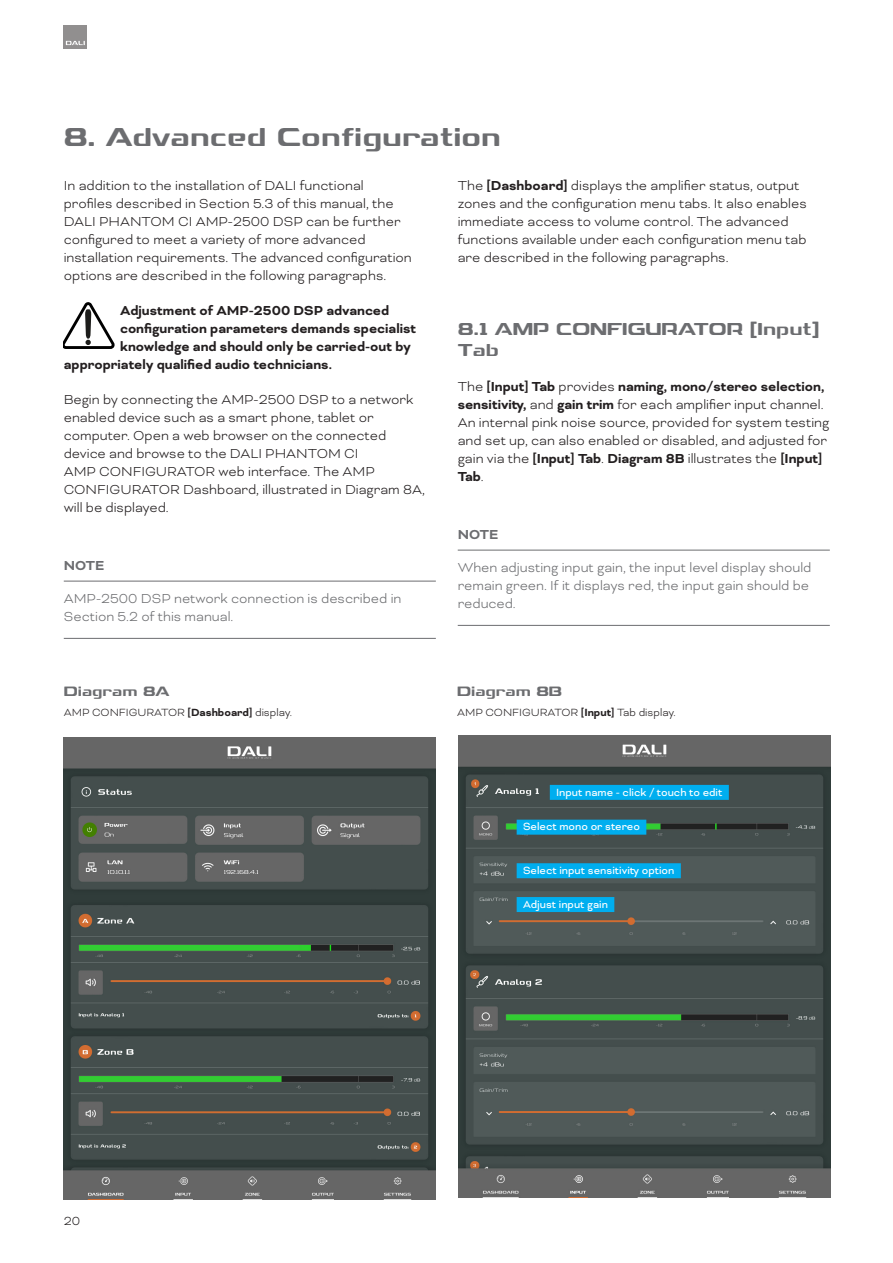
<style>
.page{position:relative;width:893px;height:1263px;background:#fff}
.page>*{position:absolute;margin:0;border:0;box-sizing:border-box;transform-origin:0 0}
._1_Heading_Style{font:700 31.5px "Dali Font 2";color:#6c6d70}
._2_Heading_Style{font:700 21px/21px "Dali Font 2";color:#6c6d70}
.DIAGRAM_Header_Level_1{font:700 16.5px "Dali Font 2";color:#6c6d70}
.Body{font:300 15px/18px "Bicyclette";color:#231f20}
.Note_Body{font:300 15px/18px "Bicyclette";color:#6c6d70}
.Body-2{font:700 15px "Bicyclette";color:#231f20}
.Note_Heading{font:700 15px "Bicyclette";color:#6c6d70}
.t1{font:300 13.5px "Bicyclette";color:#231f20}
.Blue_Diag_Label{font:12px "Bicyclette";color:#fff}
.DIAGRAM_Body{font:300 12px "Bicyclette";color:#231f20}
.s1{font-weight:700}
</style>
<div class="page">
<hr style="left:458px;top:550px;width:372px;height:1px;background:#6c6d70">
<hr style="left:458px;top:625px;width:372px;height:1px;background:#6c6d70">
<img style="left:458px;top:735px;width:372px;height:462px">
<div style="left:550px;top:785px;width:179px;height:15px;background:#00aeef"></div>
<div style="left:517px;top:897px;width:97px;height:15px;background:#00aeef"></div>
<div style="left:517px;top:820px;width:129px;height:15px;background:#00aeef"></div>
<div style="left:517px;top:863px;width:164px;height:15px;background:#00aeef"></div>
<img style="left:64px;top:737px;width:372px;height:462px">
<hr style="left:64px;top:581px;width:372px;height:1px;background:#6c6d70">
<hr style="left:64px;top:638px;width:372px;height:1px;background:#6c6d70">
<svg style="left:64px;top:302px;width:51px;height:47px"></svg>
<div style="left:64px;top:26px;width:23px;height:23px;background:#918f8f"></div>
<svg style="left:66px;top:41px;width:19px;height:4px"></svg>
<p class="_1_Heading_Style" style="left:64px;top:120px;width:439px">8. Advanced Configuration</p>
<p class="Body" style="left:458px;top:176px;width:351px">The <span class="s1">[Dashboard]</span> displays the amplifier status, output zones and the configuration menu tabs. It also enables immediate access to volume control. The advanced functions available under each configuration menu tab are described in the following paragraphs.</p>
<p class="Body" style="left:64px;top:176px;width:350px">In addition to the installation of DALI functional profiles described in Section 5.3 of this manual, the DALI PHANTOM CI AMP-2500 DSP can be further configured to meet a variety of more advanced installation requirements. The advanced configuration options are described in the following paragraphs.</p>
<p class="Body-2" style="left:120px;top:302px;width:270px">Adjustment of AMP-2500 DSP advanced</p>
<p class="Body-2" style="left:120px;top:320px;width:297px">configuration parameters demands specialist</p>
<p class="Body-2" style="left:120px;top:338px;width:292px">knowledge and should only be carried-out by</p>
<p class="Body-2" style="left:64px;top:356px;width:270px">appropriately qualified audio technicians.</p>
<p class="Body" style="left:64px;top:390px;width:363px">Begin by connecting the AMP-2500 DSP to a network enabled device such as a smart phone, tablet or computer. Open a web browser on the connected device and browse to the DALI PHANTOM CI<br>AMP CONFIGURATOR web interface. The AMP CONFIGURATOR Dashboard, illustrated in Diagram 8A, will be displayed.</p>
<p class="_2_Heading_Style" style="left:458px;top:318px;width:363px">8.1 AMP CONFIGURATOR [Input]<br>Tab</p>
<p class="Body" style="left:458px;top:377px;width:373px">The <span class="s1">[Input] Tab</span> provides <span class="s1">naming, mono/stereo selection, sensitivity,</span> and <span class="s1">gain trim</span> for each amplifier input channel.<br>An internal pink noise source, provided for system testing and set up, can also enabled or disabled, and adjusted for gain via the <span class="s1">[Input] Tab</span>. <span class="s1">Diagram 8B</span> illustrates the <span class="s1">[Input] Tab</span>.</p>
<p class="Note_Heading" style="left:64px;top:557px;width:42px">NOTE</p>
<p class="Note_Body" style="left:64px;top:589px;width:339px">AMP-2500 DSP network connection is described in<br>Section 5.2 of this manual.</p>
<p class="DIAGRAM_Header_Level_1" style="left:64px;top:683px;width:107px">Diagram 8A</p>
<p class="DIAGRAM_Body" style="left:64px;top:705px;width:230px">AMP CONFIGURATOR <span class="s1">[Dashboard]</span> display.</p>
<p class="Note_Heading" style="left:458px;top:526px;width:42px">NOTE</p>
<p class="Note_Body" style="left:458px;top:558px;width:355px">When adjusting input gain, the input level display should remain green. If it displays red, the input gain should be reduced.</p>
<p class="DIAGRAM_Header_Level_1" style="left:457px;top:683px;width:107px">Diagram 8B</p>
<p class="DIAGRAM_Body" style="left:457px;top:705px;width:220px">AMP CONFIGURATOR <span class="s1">[Input]</span> Tab display.</p>
<p class="Blue_Diag_Label" style="left:556px;top:785px;width:168px">Input name - click / touch to edit</p>
<p class="Blue_Diag_Label" style="left:523px;top:820px;width:118px">Select mono or stereo</p>
<p class="Blue_Diag_Label" style="left:523px;top:863px;width:153px">Select input sensitivity option</p>
<p class="Blue_Diag_Label" style="left:523px;top:897px;width:86px">Adjust input gain</p>
<p class="t1" style="left:64px;top:1213px;width:18px">20</p>
</div>
